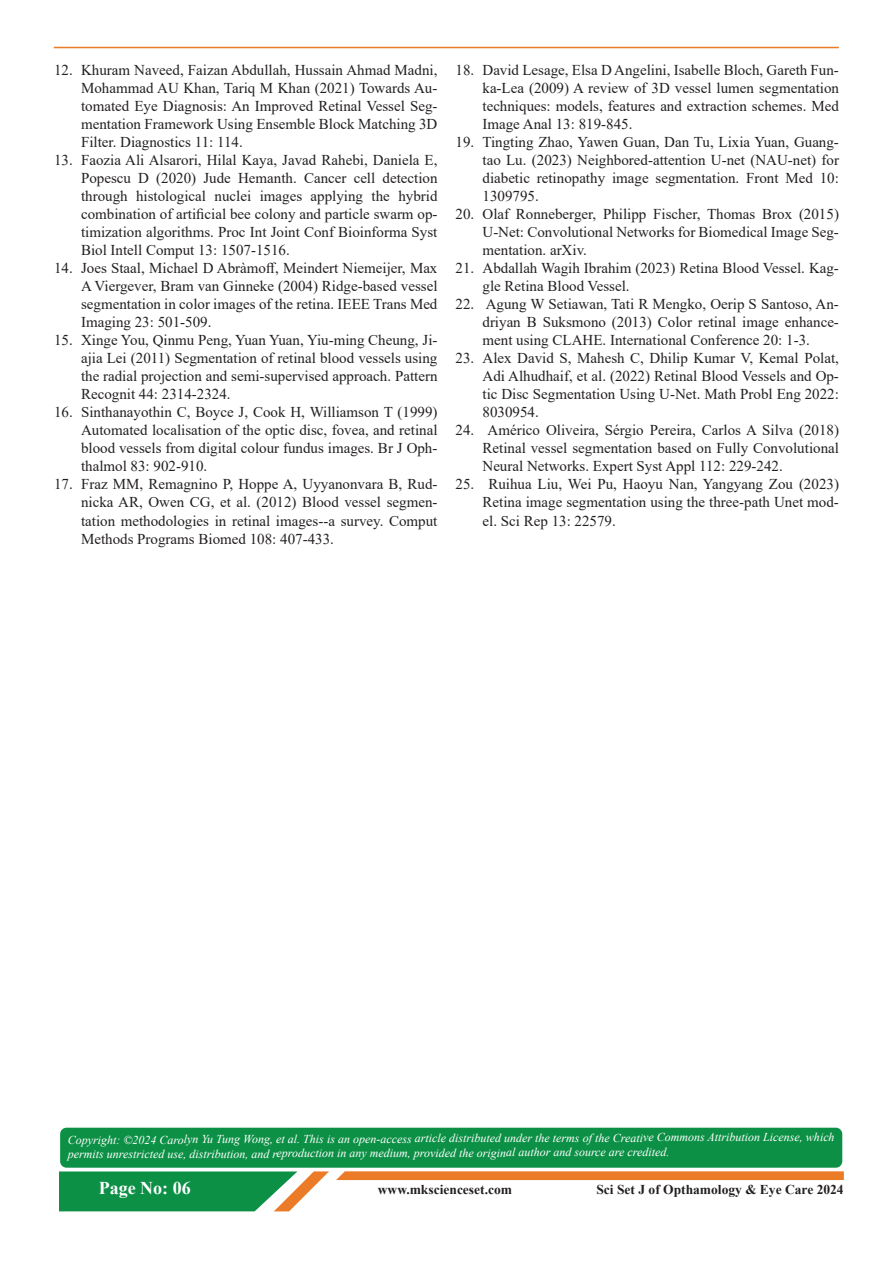
<style>
.page{position:relative;width:893px;height:1263px;background:#fff}
.page>*{position:absolute;margin:0;border:0;box-sizing:border-box;transform-origin:0 0}
.t1{font:700 18px "Times New Roman";color:#fff}
.t2{font:15px/18px "Times New Roman";color:#231f20;text-align:justify}
.t3{font:700 13.5px "Times New Roman";color:#231f20}
.t4{font:italic 12px/14.9px "Times New Roman";letter-spacing:-.005em;color:#fff}
</style>
<div class="page">
<hr style="left:54px;top:47px;width:785px;height:1px;background:#e97c25">
<svg style="left:59px;top:1171px;width:270px;height:40px"></svg>
<svg style="left:336px;top:1171px;width:508px;height:9px"></svg>
<div style="left:60px;top:1128px;width:782px;height:40px;background:#0c9045;border-radius:6px"></div>
<p class="t2" style="left:81px;top:61px;width:358px;text-indent:-27px">12. Khuram Naveed, Faizan Abdullah, Hussain Ahmad Madni, Mohammad AU Khan, Tariq M Khan (2021) Towards Au&shy;tomated Eye Diagnosis: An Improved Retinal Vessel Seg&shy;mentation Framework Using Ensemble Block Matching 3D Filter. Diagnostics 11: 114.</p>
<p class="t2" style="left:81px;top:151px;width:358px;text-indent:-27px">13. Faozia Ali Alsarori, Hilal Kaya, Javad Rahebi, Daniela E, Popescu D (2020) Jude Hemanth. Cancer cell detection through histological nuclei images applying the hybrid combination of artificial bee colony and particle swarm op&shy;timization algorithms. Proc Int Joint Conf Bioinforma Syst Biol Intell Comput 13: 1507-1516.</p>
<p class="t2" style="left:81px;top:259px;width:358px;text-indent:-27px">14. Joes Staal, Michael D Abràmoff, Meindert Niemeijer, Max A Viergever, Bram van Ginneke (2004) Ridge-based vessel segmentation in color images of the retina. IEEE Trans Med Imaging 23: 501-509.</p>
<p class="t2" style="left:81px;top:331px;width:358px;text-indent:-27px">15. Xinge You, Qinmu Peng, Yuan Yuan, Yiu-ming Cheung, Ji&shy;ajia Lei (2011) Segmentation of retinal blood vessels using the radial projection and semi-supervised approach. Pattern Recognit 44: 2314-2324.</p>
<p class="t2" style="left:81px;top:403px;width:358px;text-indent:-27px">16. Sinthanayothin C, Boyce J, Cook H, Williamson T (1999)<br>Automated localisation of the optic disc, fovea, and retinal blood vessels from digital colour fundus images. Br J Oph&shy;thalmol 83: 902-910.</p>
<p class="t2" style="left:81px;top:475px;width:358px;text-indent:-27px">17. Fraz MM, Remagnino P, Hoppe A, Uyyanonvara B, Rud&shy;nicka AR, Owen CG, et al. (2012) Blood vessel segmen&shy;tation methodologies in retinal images--a survey. Comput Methods Programs Biomed 108: 407-433.</p>
<p class="t2" style="left:482px;top:61px;width:358px;text-indent:-27px">18. David Lesage, Elsa D Angelini, Isabelle Bloch, Gareth Fun&shy;ka-Lea (2009) A review of 3D vessel lumen segmentation techniques: models, features and extraction schemes. Med Image Anal 13: 819-845.</p>
<p class="t2" style="left:482px;top:133px;width:358px;text-indent:-27px">19. Tingting Zhao, Yawen Guan, Dan Tu, Lixia Yuan, Guang&shy;tao Lu. (2023) Neighbored-attention U-net (NAU-net) for diabetic retinopathy image segmentation. Front Med 10:<br>1309795.</p>
<p class="t2" style="left:482px;top:205px;width:358px;text-indent:-27px">20. Olaf Ronneberger, Philipp Fischer, Thomas Brox (2015)<br>U-Net: Convolutional Networks for Biomedical Image Seg&shy;mentation. arXiv.</p>
<p class="t2" style="left:482px;top:259px;width:358px;text-indent:-27px">21. Abdallah Wagih Ibrahim (2023) Retina Blood Vessel. Kag&shy;gle Retina Blood Vessel.</p>
<p class="t2" style="left:482px;top:295px;width:358px;text-indent:-27px">22. Agung W Setiawan, Tati R Mengko, Oerip S Santoso, An&shy;driyan B Suksmono (2013) Color retinal image enhance&shy;ment using CLAHE. International Conference 20: 1-3.</p>
<p class="t2" style="left:482px;top:349px;width:358px;text-indent:-27px">23. Alex David S, Mahesh C, Dhilip Kumar V, Kemal Polat, Adi Alhudhaif, et al. (2022) Retinal Blood Vessels and Op&shy;tic Disc Segmentation Using U-Net. Math Probl Eng 2022:<br>8030954.</p>
<p class="t2" style="left:482px;top:421px;width:358px;text-indent:-27px">24. Américo Oliveira, Sérgio Pereira, Carlos A Silva (2018)<br>Retinal vessel segmentation based on Fully Convolutional Neural Networks. Expert Syst Appl 112: 229-242.</p>
<p class="t2" style="left:482px;top:475px;width:358px;text-indent:-27px">25. Ruihua Liu, Wei Pu, Haoyu Nan, Yangyang Zou (2023)<br>Retina image segmentation using the three-path Unet mod&shy;el. Sci Rep 13: 22579.</p>
<p class="t4" style="left:68px;top:1130px;width:768px">Copyright: ©2024 Carolyn Yu Tung Wong, et al. This is an open-access article distributed under the terms of the Creative Commons Attribution License, which permits unrestricted use, distribution, and reproduction in any medium, provided the original author and source are credited.</p>
<p class="t1" style="left:99px;top:1175px;width:93px">Page No: 06</p>
<p class="t3" style="left:378px;top:1180px;width:136px">www.mkscienceset.com</p>
<p class="t3" style="left:596px;top:1180px;width:249px">Sci Set J of Opthamology &amp; Eye Care 2024</p>
</div>
